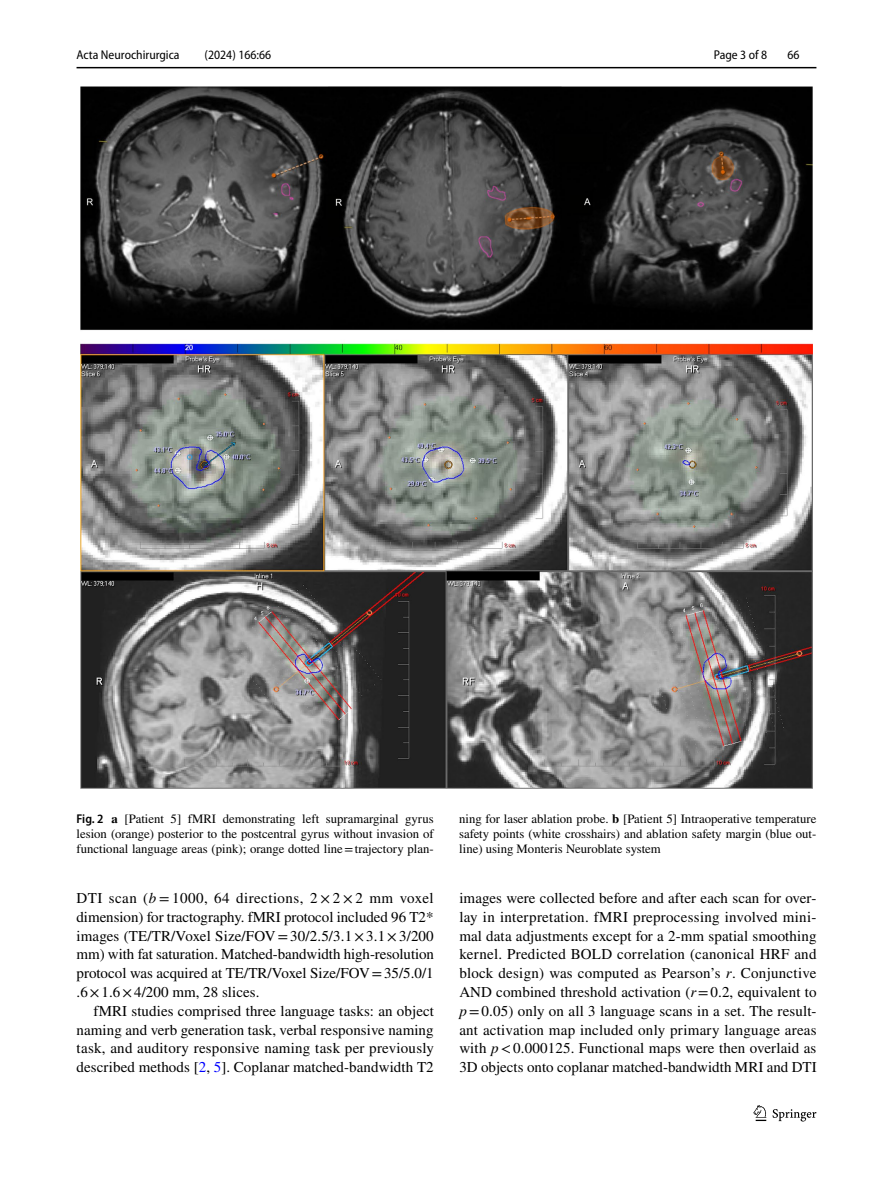
<style>
.page{position:relative;width:893px;height:1187px;background:#fff}
.page>*{position:absolute;margin:0;border:0;box-sizing:border-box;transform-origin:0 0}
.t1{font:15px/18.8px "STIX";color:#000;text-align:justify}
.t2{font:12.75px/15px "STIX";color:#000;text-align:justify}
.t3{font:semi-condensed 12.75px "Myriad Pro";color:#000}
.s1{font-family:"Myriad Pro";font-weight:600;font-stretch:semi-condensed}
.s2{font-weight:700}
.s3{font-style:italic}
.s4{color:#00f}
</style>
<div class="page">
<hr style="left:77px;top:67px;width:739px;height:1px;background:#000">
<svg style="left:753px;top:1105px;width:13px;height:15px"></svg>
<svg style="left:773px;top:1109px;width:43px;height:12px"></svg>
<img style="left:81px;top:87px;width:731px;height:701px">
<p class="t3" style="left:77px;top:48px;width:105px">Acta Neurochirurgica</p>
<p class="t3" style="left:205px;top:48px;width:68px">(2024) 166:66</p>
<p class="t3" style="left:714px;top:48px;width:55px">Page 3 of 8</p>
<p class="t3" style="left:787px;top:48px;width:14px">66</p>
<p class="t2" style="left:77px;top:812px;width:359px"><span class="s1">Fig. 2</span> <span class="s2">a</span> [Patient 5] fMRI demonstrating left supramarginal gyrus lesion (orange) posterior to the postcentral gyrus without invasion of functional language areas (pink); orange dotted line=trajectory plan-</p>
<p class="t2" style="left:459px;top:812px;width:359px">ning for laser ablation probe. <span class="s2">b</span> [Patient 5] Intraoperative temperature safety points (white crosshairs) and ablation safety margin (blue out&shy;line) using Monteris Neuroblate system</p>
<p class="t1" style="left:77px;top:889px;width:359px">DTI scan (<span class="s3">b</span> = 1000, 64 directions, 2 × 2 × 2 mm voxel dimension) for tractography. fMRI protocol included 96 T2* images (TE/TR/Voxel Size/FOV=30/2.5/3.1×3.1×3/200 mm) with fat saturation. Matched-bandwidth high-resolution protocol was acquired at TE/TR/Voxel Size/FOV=35/5.0/1 .6×1.6×4/200 mm, 28 slices.</p>
<p class="t1" style="left:77px;top:1002px;width:359px;text-indent:17px">fMRI studies comprised three language tasks: an object naming and verb generation task, verbal responsive naming task, and auditory responsive naming task per previously described methods [<span class="s4">2</span>, <span class="s4">5</span>]. Coplanar matched-bandwidth T2</p>
<p class="t1" style="left:459px;top:889px;width:359px">images were collected before and after each scan for over&shy;lay in interpretation. fMRI preprocessing involved mini&shy;mal data adjustments except for a 2-mm spatial smoothing kernel. Predicted BOLD correlation (canonical HRF and block design) was computed as Pearson’s <span class="s3">r</span>. Conjunctive AND combined threshold activation (<span class="s3">r</span>=0.2, equivalent to <span class="s3">p</span>=0.05) only on all 3 language scans in a set. The result&shy;ant activation map included only primary language areas with <span class="s3">p</span>&lt;0.000125. Functional maps were then overlaid as 3D objects onto coplanar matched-bandwidth MRI and DTI</p>
</div>
